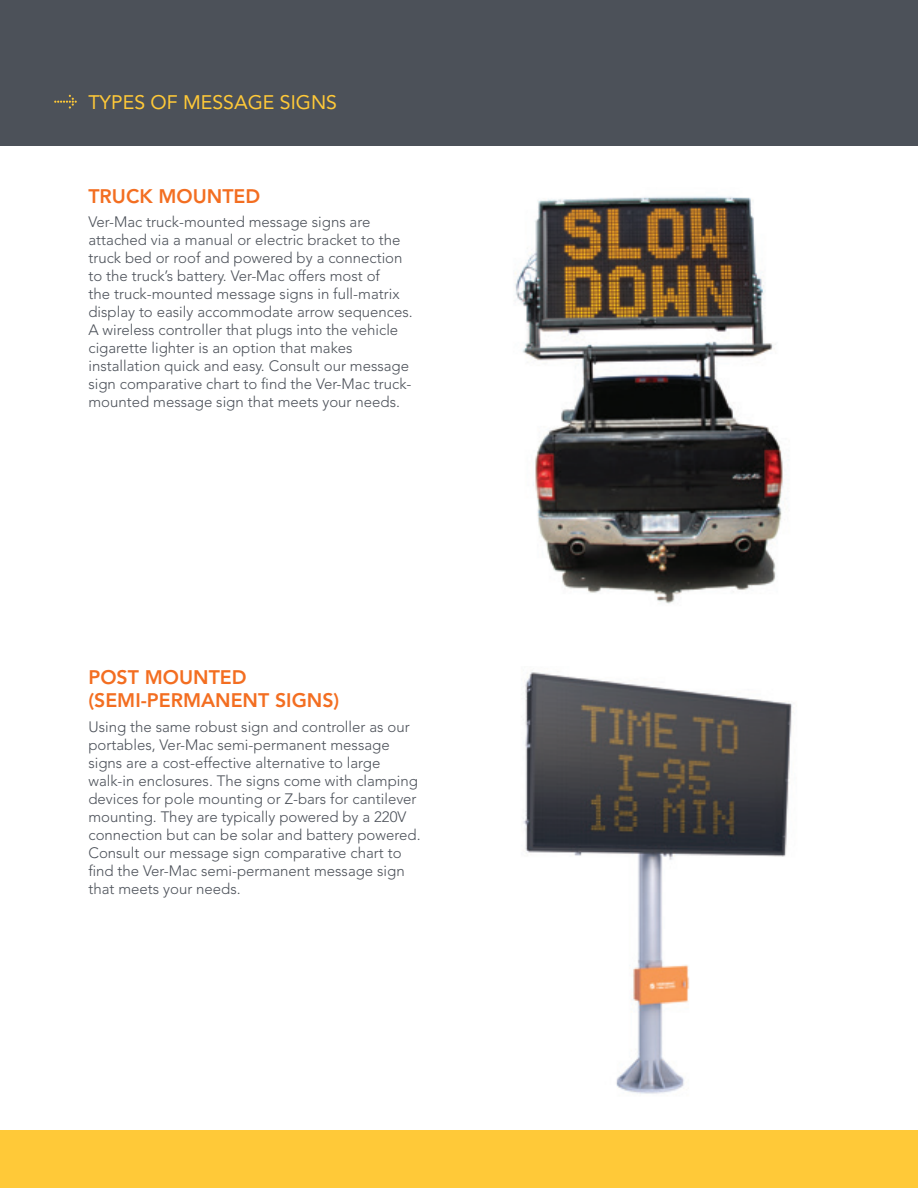
<style>
.page{position:relative;width:918px;height:1188px;background:#fff}
.page>*{position:absolute;margin:0;border:0;box-sizing:border-box;transform-origin:0 0}
.t1{font:800 19.5px/23.4px "Avenir LT Std";color:#f36e21}
.t2{font:19.5px "Avenir LT Std";color:#ffc938}
.t3{font:300 15px/18px "Avenir LT Std";color:#4c5159}
</style>
<div class="page">
<img style="left:514px;top:196px;width:275px;height:408px">
<img style="left:523px;top:672px;width:269px;height:422px">
<div style="left:0;top:0;width:918px;height:146px;background:#4c5159"></div>
<div style="left:0;top:1130px;width:918px;height:58px;background:#ffc938"></div>
<svg style="left:54px;top:95px;width:23px;height:14px"></svg>
<h1 class="t2" style="left:88px;top:90px;width:250px">TYPES OF MESSAGE SIGNS</h1>
<h1 class="t1" style="left:88px;top:184px;width:173px">TRUCK MOUNTED</h1>
<p class="t3" style="left:88px;top:213px;width:326px">Ver-Mac truck-mounted message signs are attached via a manual or electric bracket to the truck bed or roof and powered by a connection to the truck’s battery. Ver-Mac offers most of<br>the truck-mounted message signs in full-matrix display to easily accommodate arrow sequences.<br>A wireless controller that plugs into the vehicle cigarette lighter is an option that makes installation quick and easy. Consult our message sign comparative chart to find the Ver-Mac truck&shy;mounted message sign that meets your needs.</p>
<h1 class="t1" style="left:88px;top:665px;width:252px">POST MOUNTED (SEMI-PERMANENT SIGNS)</h1>
<p class="t3" style="left:88px;top:718px;width:334px">Using the same robust sign and controller as our portables, Ver-Mac semi-permanent message signs are a cost-effective alternative to large walk-in enclosures. The signs come with clamping devices for pole mounting or Z-bars for cantilever mounting. They are typically powered by a 220V connection but can be solar and battery powered.<br>Consult our message sign comparative chart to find the Ver-Mac semi-permanent message sign that meets your needs.</p>
</div>
